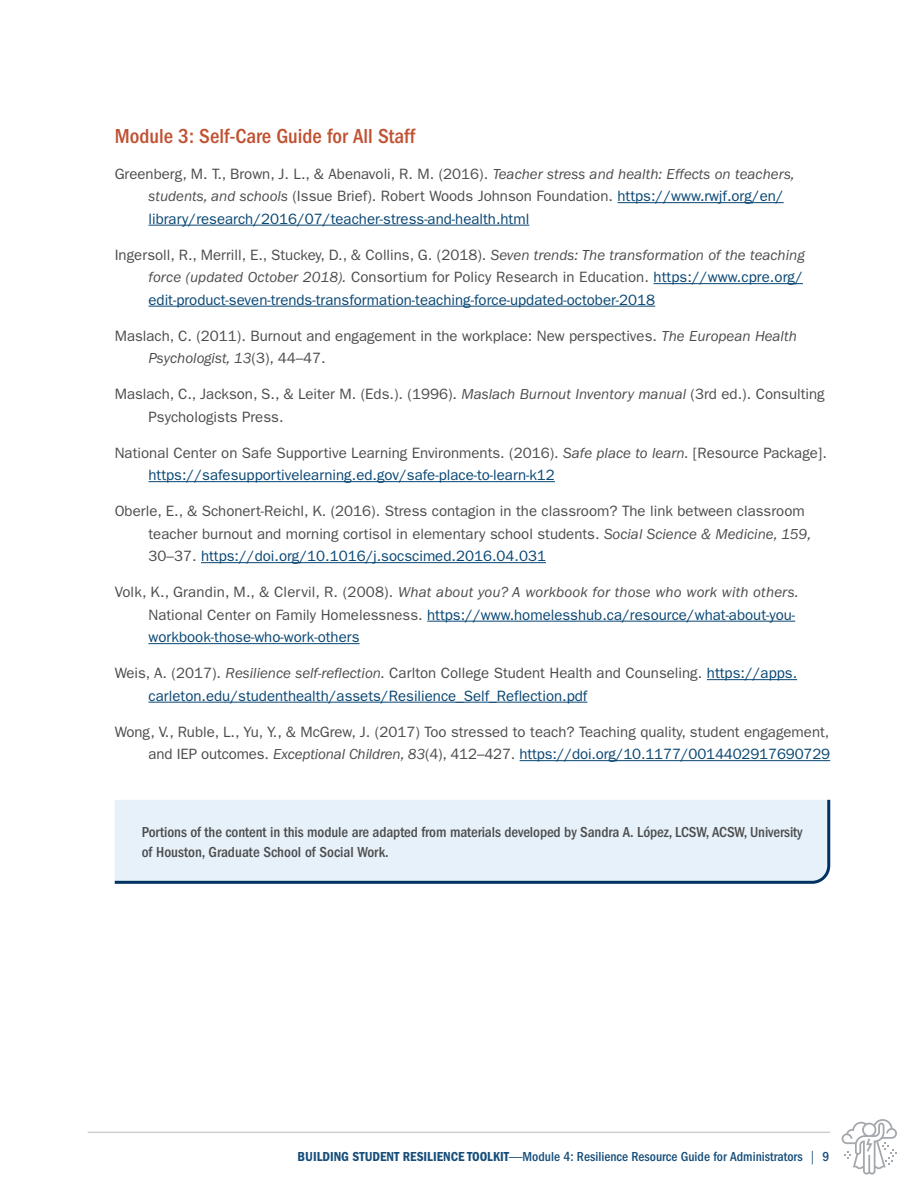
<style>
.page{position:relative;width:918px;height:1188px;background:#fff}
.page>*{position:absolute;margin:0;border:0;box-sizing:border-box;transform-origin:0 0}
.t1{font:500 condensed 21px "ITC Franklin Gothic Std";color:#c05131}
.t2{font:15px/22.5px "ITC Franklin Gothic Std";color:#4b4c4d}
.t3{font:15px/22.5px "ITC Franklin Gothic Std";color:#084673}
.t4{font:500 condensed 15px/19.5px "ITC Franklin Gothic Std";letter-spacing:-.005em;color:#4b4c4d}
.t5{font:500 condensed 13.5px "ITC Franklin Gothic Std";color:#164d7a}
.s1{font-style:italic}
.s2{color:#084673}
.s3{color:#4b4c4d}
.s4{font-style:italic;color:#4b4c4d}
.s5{font-family:"ITC Franklin Gothic Std Dm Cd";font-weight:400;font-stretch:normal}
.s6{font-weight:400;font-stretch:normal}
</style>
<div class="page">
<svg style="left:842px;top:1119px;width:55px;height:56px"></svg>
<hr style="left:88px;top:1132px;width:742px;height:1px;background:#cdcfd2">
<hr style="left:618px;top:202px;width:166px;height:1px;background:#084673">
<hr style="left:148px;top:225px;width:381px;height:1px;background:#084673">
<hr style="left:654px;top:283px;width:149px;height:1px;background:#084673">
<hr style="left:148px;top:306px;width:507px;height:1px;background:#084673">
<hr style="left:148px;top:481px;width:407px;height:1px;background:#084673">
<hr style="left:201px;top:562px;width:345px;height:1px;background:#084673">
<hr style="left:427px;top:621px;width:368px;height:1px;background:#084673">
<hr style="left:148px;top:643px;width:212px;height:1px;background:#084673">
<hr style="left:707px;top:679px;width:90px;height:1px;background:#084673">
<hr style="left:148px;top:702px;width:439px;height:1px;background:#084673">
<hr style="left:520px;top:760px;width:310px;height:1px;background:#084673">
<div style="left:114px;top:799px;width:717px;height:85px;background:#e6f1f9"></div>
<h3 class="t1" style="left:115px;top:124px;width:302px">Module 3: Self-Care Guide for All Staff</h3>
<p class="t2" style="left:148px;top:162px;width:648px;text-indent:-34px">Greenberg, M. T., Brown, J. L., &amp; Abenavoli, R. M. (2016). <span class="s1">Teacher stress and health: Effects on teachers, students, and schools</span> (Issue Brief). Robert Woods Johnson Foundation. <span class="s2">https://www.rwjf.org/en/ library/research/2016/07/teacher-stress-and-health.html</span></p>
<p class="t3" style="left:148px;top:243px;width:658px;text-indent:-34px"><span class="s3">Ingersoll, R., Merrill, E., Stuckey, D., &amp; Collins, G. (2018).</span> <span class="s4">Seven trends: The transformation of the teaching force (updated October 2018).</span> <span class="s3">Consortium for Policy Research in Education.</span> https://www.cpre.org/ edit-product-seven-trends-transformation-teaching-force-updated-october-2018</p>
<p class="t2" style="left:148px;top:324px;width:650px;text-indent:-34px">Maslach, C. (2011). Burnout and engagement in the workplace: New perspectives. <span class="s1">The European Health<br>Psychologist, 13</span>(3), 44–47.</p>
<p class="t2" style="left:148px;top:383px;width:678px;text-indent:-34px">Maslach, C., Jackson, S., &amp; Leiter M. (Eds.). (1996). <span class="s1">Maslach Burnout Inventory manual</span> (3rd ed.). Consulting<br>Psychologists Press.</p>
<p class="t2" style="left:148px;top:441px;width:680px;text-indent:-34px">National Center on Safe Supportive Learning Environments. (2016). <span class="s1">Safe place to learn.</span> [Resource Package]. <span class="s2">https://safesupportivelearning.ed.gov/safe-place-to-learn-k12</span></p>
<p class="t2" style="left:148px;top:500px;width:664px;text-indent:-34px">Oberle, E., &amp; Schonert-Reichl, K. (2016). Stress contagion in the classroom? The link between classroom teacher burnout and morning cortisol in elementary school students. <span class="s1">Social Science &amp; Medicine, 159,<br></span>30–37. <span class="s2">https://doi.org/10.1016/j.socscimed.2016.04.031</span></p>
<p class="t3" style="left:148px;top:581px;width:652px;text-indent:-34px"><span class="s3">Volk, K., Grandin, M., &amp; Clervil, R. (2008).</span> <span class="s4">What about you? A workbook for those who work with others.<br></span><span class="s3">National Center on Family Homelessness.</span> https://www.homelesshub.ca/resource/what-about-you&shy;workbook-those-who-work-others</p>
<p class="t3" style="left:148px;top:662px;width:650px;text-indent:-34px"><span class="s3">Weis, A. (2017).</span> <span class="s4">Resilience self-reflection.</span> <span class="s3">Carlton College Student Health and Counseling.</span> https://apps. carleton.edu/studenthealth/assets/Resilience_Self_Reflection.pdf</p>
<p class="t2" style="left:115px;top:720px;width:717px;text-align:right">Wong, V., Ruble, L., Yu, Y., &amp; McGrew, J. (2017) Too stressed to teach? Teaching quality, student engagement, and IEP outcomes. <span class="s1">Exceptional Children, 83</span>(4), 412–427. <span class="s2">https://doi.org/10.1177/0014402917690729</span></p>
<p class="t4" style="left:142px;top:823px;width:662px">Portions of the content in this module are adapted from materials developed by Sandra A. López, LCSW, ACSW, University of Houston, Graduate School of Social Work.</p>
<p class="t5" style="left:298px;top:1149px;width:533px"><span class="s5">BUILDING STUDENT RESILIENCE TOOLKIT</span><span class="s6">—</span>Module 4: Resilience Resource Guide for Administrators <span class="s6">|</span> 9</p>
</div>
